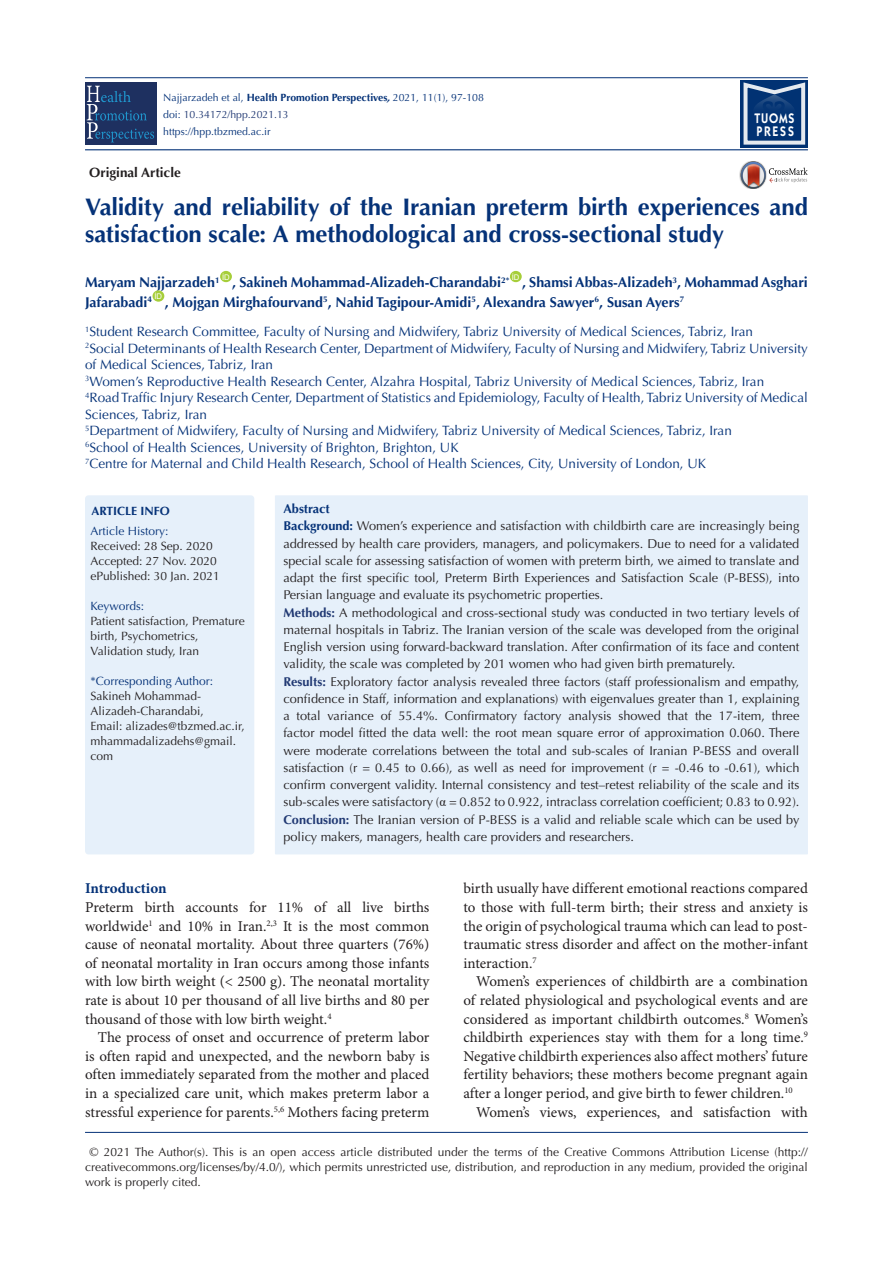
<style>
.page{position:relative;width:893px;height:1263px;background:#fff}
.page>*{position:absolute;margin:0;border:0;box-sizing:border-box;transform-origin:0 0}
.t1{font:700 24px/27px "Optima LT Std";letter-spacing:-.005em;color:#053278}
.t2{font:15px/18.6px "Minion Pro";color:#231f20;text-align:justify}
.heading_1{font:700 15px "Minion Pro";letter-spacing:-.005em;color:#053278}
.t3{font:700 14.25px "Optima LT Std";color:#053278}
.t4{font:600 13.95px/12.3px "ITC Kabel Std";letter-spacing:.11em;color:#fff;scale:.85 1}
.t5{font:13.5px/16.5px "Optima LT Std";color:#053278}
.t6{font:700 13.5px "Optima LT Std";color:#231f20}
.t7{font:12.75px/17.2px "Optima LT Std";color:#231f20;text-align:justify}
.t8{font:700 12.75px "Optima LT Std";color:#053278}
.corresponding{font:12px/15px "Optima LT Std";color:#231f20}
.t9{font:12px "Optima LT Std";color:#053278}
.t10{font:700 12px "Optima LT Std";color:#053278}
.t11{font:10.5px "Optima LT Std";color:#053278}
.t12{font:10.5px "Optima LT Std";color:#213973}
.t13{font:7.8px "Arial";color:#fff}
.s1{font-weight:700}
.s2{font-weight:700;font-style:italic}
.s3{color:#053278}
.s4{font-weight:700;color:#053278}
.s5{font-weight:700;color:#213973}
.s6{font-family:"Times New Roman"}
</style>
<div class="page">
<hr style="left:85px;top:149px;width:723px;height:1px;background:#053278">
<hr style="left:85px;top:77px;width:723px;height:1px;background:#053278">
<hr style="left:85px;top:1132px;width:723px;height:1px;background:#053278">
<div style="left:220px;top:271px;width:12px;height:11px;background:#a6ce39;border-radius:50%"></div>
<div style="left:510px;top:271px;width:12px;height:11px;background:#a6ce39;border-radius:50%"></div>
<div style="left:153px;top:290px;width:11px;height:12px;background:#a6ce39;border-radius:50%"></div>
<img style="left:739px;top:169px;width:2px;height:13px">
<svg style="left:741px;top:161px;width:67px;height:28px"></svg>
<div style="left:275px;top:495px;width:533px;height:359px;background:#e6f0fa"></div>
<div style="left:85px;top:495px;width:169px;height:359px;background:#e6f0fa;border-radius:3px"></div>
<div style="left:85px;top:83px;width:71px;height:62px;background:#1e3060"></div>
<svg style="left:87px;top:86px;width:67px;height:56px"></svg>
<div style="left:740px;top:80px;width:68px;height:68px;background:#013273"></div>
<svg style="left:743px;top:82px;width:62px;height:63px"></svg>
<p class="t11" style="left:163px;top:91px;width:322px">Najjarzadeh et al, <span class="s1">Health Promotion Perspectives</span><span class="s2">,</span> 2021, 11(1), 97-108</p>
<p class="t12" style="left:163px;top:108px;width:127px"><span class="s3">doi:</span> 10.34172/hpp.2021.13</p>
<p class="t11" style="left:163px;top:125px;width:109px">https://hpp.tbzmed.ac.ir</p>
<p class="t6" style="left:89px;top:164px;width:93px">Original Article</p>
<p class="t4" style="left:755px;top:112px;width:48px">TUOMS<br>PRESS</p>
<p class="t1" style="left:85px;top:194px;width:724px">Validity and reliability of the Iranian preterm birth experiences and satisfaction scale: A methodological and cross-sectional study</p>
<p class="t3" style="left:85px;top:274px;width:136px">Maryam Najjarzadeh<sup>1</sup></p>
<p class="t13" style="left:222px;top:272px;width:9px">ID</p>
<p class="t3" style="left:232px;top:274px;width:279px">, Sakineh Mohammad-Alizadeh-Charandabi<sup>2*</sup></p>
<p class="t13" style="left:512px;top:272px;width:9px">ID</p>
<p class="t3" style="left:522px;top:274px;width:287px">, Shamsi Abbas-Alizadeh<sup>3</sup>, Mohammad Asghari</p>
<p class="t3" style="left:85px;top:294px;width:69px">Jafarabadi<sup>4</sup></p>
<p class="t13" style="left:154px;top:291px;width:9px">ID</p>
<p class="t3" style="left:165px;top:294px;width:521px">, Mojgan Mirghafourvand<sup>5</sup>, Nahid Tagipour-Amidi<sup>5</sup>, Alexandra Sawyer<sup>6</sup>, Susan Ayers<sup>7</sup></p>
<p class="t5" style="left:85px;top:324px;width:670px"><sup>1</sup>Student Research Committee, Faculty of Nursing and Midwifery, Tabriz University of Medical Sciences, Tabriz, Iran</p>
<p class="t5" style="left:85px;top:340px;width:724px"><sup>2</sup>Social Determinants of Health Research Center, Department of Midwifery, Faculty of Nursing and Midwifery, Tabriz University of Medical Sciences, Tabriz, Iran</p>
<p class="t5" style="left:85px;top:373px;width:681px"><sup>3</sup>Women’s Reproductive Health Research Center, Alzahra Hospital, Tabriz University of Medical Sciences, Tabriz, Iran</p>
<p class="t5" style="left:85px;top:390px;width:724px"><sup>4</sup>Road Traffic Injury Research Center, Department of Statistics and Epidemiology, Faculty of Health, Tabriz University of Medical<br>Sciences, Tabriz, Iran</p>
<p class="t5" style="left:85px;top:423px;width:648px"><sup>5</sup>Department of Midwifery, Faculty of Nursing and Midwifery, Tabriz University of Medical Sciences, Tabriz, Iran</p>
<p class="t5" style="left:85px;top:439px;width:375px"><sup>6</sup>School of Health Sciences, University of Brighton, Brighton, UK</p>
<p class="t5" style="left:85px;top:456px;width:623px"><sup>7</sup>Centre for Maternal and Child Health Research, School of Health Sciences, City, University of London, UK</p>
<p class="t10" style="left:91px;top:504px;width:80px">ARTICLE INFO</p>
<p class="t9" style="left:91px;top:523px;width:80px">Article History:</p>
<p class="corresponding" style="left:91px;top:538px;width:124px">Received: 28 Sep. 2020</p>
<p class="corresponding" style="left:91px;top:553px;width:128px">Accepted: 27 Nov. 2020</p>
<p class="corresponding" style="left:91px;top:568px;width:131px">ePublished: 30 Jan. 2021</p>
<p class="t9" style="left:91px;top:598px;width:55px">Keywords:</p>
<p class="corresponding" style="left:91px;top:613px;width:156px">Patient satisfaction, Premature birth, Psychometrics,<br>Validation study, Iran</p>
<p class="t9" style="left:91px;top:673px;width:124px">*Corresponding Author:</p>
<p class="corresponding" style="left:91px;top:688px;width:115px">Sakineh Mohammad-<br>Alizadeh-Charandabi,</p>
<p class="corresponding" style="left:91px;top:718px;width:156px">Email: alizades@tbzmed.ac.ir,</p>
<p class="corresponding" style="left:91px;top:733px;width:147px">mhammadalizadehs@gmail. com</p>
<p class="t8" style="left:283px;top:501px;width:48px">Abstract</p>
<p class="t7" style="left:283px;top:518px;width:518px"><span class="s4">Background:</span> Women’s experience and satisfaction with childbirth care are increasingly being addressed by health care providers, managers, and policymakers. Due to need for a validated special scale for assessing satisfaction of women with preterm birth, we aimed to translate and adapt the first specific tool, Preterm Birth Experiences and Satisfaction Scale (P-BESS), into Persian language and evaluate its psychometric properties.</p>
<p class="t7" style="left:283px;top:604px;width:518px"><span class="s5">Methods:</span> A methodological and cross-sectional study was conducted in two tertiary levels of maternal hospitals in Tabriz. The Iranian version of the scale was developed from the original English version using forward-backward translation. After confirmation of its face and content validity, the scale was completed by 201 women who had given birth prematurely.</p>
<p class="t7" style="left:283px;top:673px;width:517px"><span class="s5">Results:</span> Exploratory factor analysis revealed three factors (staff professionalism and empathy, confidence in Staff, information and explanations) with eigenvalues greater than 1, explaining a total variance of 55.4%. Confirmatory factory analysis showed that the 17-item, three factor model fitted the data well: the root mean square error of approximation 0.060. There were moderate correlations between the total and sub-scales of Iranian P-BESS and overall satisfaction (r = 0.45 to 0.66), as well as need for improvement (r = -0.46 to -0.61), which confirm convergent validity. Internal consistency and test–retest reliability of the scale and its sub-scales were satisfactory (<span class="s6">α</span> = 0.852 to 0.922, intraclass correlation coefficient; 0.83 to 0.92).</p>
<p class="t7" style="left:283px;top:811px;width:517px"><span class="s5">Conclusion:</span> The Iranian version of P-BESS is a valid and reliable scale which can be used by policy makers, managers, health care providers and researchers.</p>
<p class="heading_1" style="left:85px;top:878px;width:83px">Introduction</p>
<p class="t2" style="left:85px;top:898px;width:346px">Preterm birth accounts for 11% of all live births worldwide<sup>1</sup> and 10% in Iran.<sup>2,3</sup> It is the most common cause of neonatal mortality. About three quarters (76%) of neonatal mortality in Iran occurs among those infants with low birth weight (&lt; 2500 g). The neonatal mortality rate is about 10 per thousand of all live births and 80 per thousand of those with low birth weight.<sup>4</sup></p>
<p class="t2" style="left:85px;top:1029px;width:346px;text-indent:13px">The process of onset and occurrence of preterm labor is often rapid and unexpected, and the newborn baby is often immediately separated from the mother and placed in a specialized care unit, which makes preterm labor a stressful experience for parents.<sup>5,6</sup> Mothers facing preterm</p>
<p class="t2" style="left:463px;top:880px;width:346px">birth usually have different emotional reactions compared to those with full-term birth; their stress and anxiety is the origin of psychological trauma which can lead to post&shy;traumatic stress disorder and affect on the mother-infant interaction.<sup>7</sup></p>
<p class="t2" style="left:463px;top:973px;width:346px;text-indent:13px">Women’s experiences of childbirth are a combination of related physiological and psychological events and are considered as important childbirth outcomes.<sup>8</sup> Women’s childbirth experiences stay with them for a long time.<sup>9<br></sup>Negative childbirth experiences also affect mothers’ future fertility behaviors; these mothers become pregnant again after a longer period, and give birth to fewer children.<sup>10</sup></p>
<p class="t2" style="left:476px;top:1103px;width:333px">Women’s views, experiences, and satisfaction with</p>
<p class="corresponding" style="left:85px;top:1144px;width:724px;text-align:justify;text-indent:4px">© 2021 The Author(s). This is an open access article distributed under the terms of the Creative Commons Attribution License (http:// creativecommons.org/licenses/by/4.0/), which permits unrestricted use, distribution, and reproduction in any medium, provided the original work is properly cited.</p>
</div>
